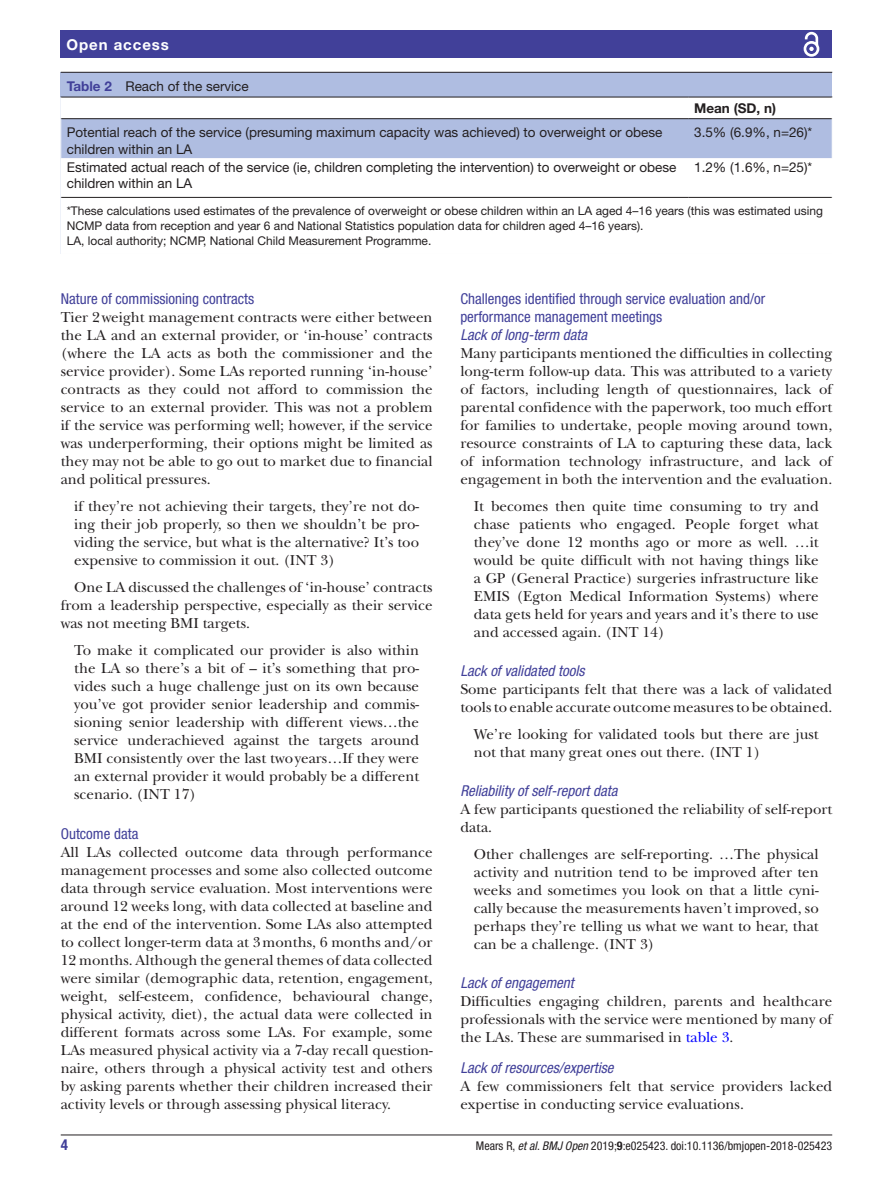
<style>
.page{position:relative;width:893px;height:1191px;background:#fff}
.page>*{position:absolute;margin:0;border:0;box-sizing:border-box;transform-origin:0 0}
.t1{font:15px/18px "New Baskerville";color:#231f20;text-align:justify}
.t2{font:condensed 15px/18px "Helvetica Neue LT Std";color:#414099}
.t3{font:italic condensed 15px "Helvetica Neue LT Std";color:#414099}
.t4{font:700 15px "Helvetica Neue LT Std";letter-spacing:.065em;color:#fff}
.t5{font:700 condensed 15px "Helvetica Neue LT Std";color:#414099}
.t6{font:13.5px/16.2px "Helvetica Neue LT Std";color:#231f20}
.t7{font:700 13.5px "Helvetica Neue LT Std";color:#231f20}
.t8{font:12px/15px "Helvetica Neue LT Std";color:#231f20}
.t9{font:condensed 12px "Helvetica Neue LT Std";color:#231f20}
.s1{font-weight:700;color:#414099}
.s2{color:#00f}
.s3{font-style:italic}
.s4{font-weight:700}
</style>
<div class="page">
<hr style="left:61px;top:1134px;width:771px;height:1px;background:#231f20">
<div style="left:61px;top:31px;width:771px;height:27px;background:#414099"></div>
<svg style="left:803px;top:31px;width:17px;height:26px"></svg>
<div style="left:61px;top:73px;width:771px;height:181px;background:#afbde1"></div>
<hr style="left:61px;top:72px;width:771px;height:1px;background:#231f20">
<div style="left:61px;top:158px;width:771px;height:96px;background:#fff"></div>
<hr style="left:688px;top:197px;width:144px;height:1px;background:#231f20">
<hr style="left:61px;top:197px;width:627px;height:1px;background:#231f20">
<svg style="left:60px;top:97px;width:773px;height:61px"></svg>
<hr style="left:832px;top:119px;width:1px;height:39px;background:#fff">
<hr style="left:67px;top:229px;width:765px;height:2px;background:#fff">
<hr style="left:67px;top:244px;width:765px;height:2px;background:#fff">
<p class="t4" style="left:66px;top:35px;width:104px">Open access</p>
<p class="t6" style="left:67px;top:78px;width:183px"><span class="s1">Table 2</span> Reach of the service</p>
<p class="t7" style="left:694px;top:99px;width:83px">Mean (SD, n)</p>
<p class="t6" style="left:67px;top:124px;width:597px">Potential reach of the service (presuming maximum capacity was achieved) to overweight or obese children within an LA</p>
<p class="t6" style="left:694px;top:124px;width:120px">3.5% (6.9%, n=26)*</p>
<p class="t6" style="left:67px;top:159px;width:611px">Estimated actual reach of the service (ie, children completing the intervention) to overweight or obese children within an LA</p>
<p class="t6" style="left:694px;top:159px;width:120px">1.2% (1.6%, n=25)*</p>
<p class="t8" style="left:67px;top:203px;width:758px">*These calculations used estimates of the prevalence of overweight or obese children within an LA aged 4–16 years (this was estimated using<br>NCMP data from reception and year 6 and National Statistics population data for children aged 4–16 years).<br>LA, local authority; NCMP, National Child Measurement Programme.</p>
<p class="t2" style="left:61px;top:289px;width:195px">Nature of commissioning contracts</p>
<p class="t1" style="left:61px;top:308px;width:373px">Tier 2weight management contracts were either between the LA and an external provider, or ‘in-house’ contracts (where the LA acts as both the commissioner and the service provider). Some LAs reported running ‘in-house’ contracts as they could not afford to commission the service to an external provider. This was not a problem if the service was performing well; however, if the service was underperforming, their options might be limited as they may not be able to go out to market due to financial and political pressures.</p>
<p class="t1" style="left:74px;top:497px;width:346px">if they’re not achieving their targets, they’re not do&shy;ing their job properly, so then we shouldn’t be pro&shy;viding the service, but what is the alternative? It’s too expensive to commission it out. (INT 3)</p>
<p class="t1" style="left:61px;top:578px;width:373px;text-indent:14px">One LA discussed the challenges of ‘in-house’ contracts from a leadership perspective, especially as their service was not meeting BMI targets.</p>
<p class="t1" style="left:74px;top:641px;width:346px">To make it complicated our provider is also within the LA so there’s a bit of – it’s something that pro&shy;vides such a huge challenge just on its own because you’ve got provider senior leadership and commis&shy;sioning senior leadership with different views…the service underachieved against the targets around BMI consistently over the last twoyears…If they were an external provider it would probably be a different scenario. (INT 17)</p>
<p class="t2" style="left:61px;top:825px;width:79px">Outcome data</p>
<p class="t1" style="left:61px;top:843px;width:373px">All LAs collected outcome data through performance management processes and some also collected outcome data through service evaluation. Most interventions were around 12 weeks long, with data collected at baseline and at the end of the intervention. Some LAs also attempted to collect longer-term data at 3months, 6 months and/or 12 months. Although the general themes of data collected were similar (demographic data, retention, engagement, weight, self-esteem, confidence, behavioural change, physical activity, diet), the actual data were collected in different formats across some LAs. For example, some LAs measured physical activity via a 7-day recall question&shy;naire, others through a physical activity test and others by asking parents whether their children increased their activity levels or through assessing physical literacy.</p>
<p class="t2" style="left:460px;top:289px;width:306px">Challenges identified through service evaluation and/or performance management meetings</p>
<p class="t3" style="left:460px;top:325px;width:128px">Lack of long-term data</p>
<p class="t1" style="left:460px;top:344px;width:373px">Many participants mentioned the difficulties in collecting long-term follow-up data. This was attributed to a variety of factors, including length of questionnaires, lack of parental confidence with the paperwork, too much effort for families to undertake, people moving around town, resource constraints of LA to capturing these data, lack of information technology infrastructure, and lack of engagement in both the intervention and the evaluation.</p>
<p class="t1" style="left:474px;top:497px;width:346px">It becomes then quite time consuming to try and chase patients who engaged. People forget what they’ve done 12 months ago or more as well. …it would be quite difficult with not having things like a GP (General Practice) surgeries infrastructure like EMIS (Egton Medical Information Systems) where data gets held for years and years and it’s there to use and accessed again. (INT 14)</p>
<p class="t3" style="left:460px;top:661px;width:126px">Lack of validated tools</p>
<p class="t1" style="left:460px;top:680px;width:373px">Some participants felt that there was a lack of validated tools to enable accurate outcome measures to be obtained.</p>
<p class="t1" style="left:474px;top:725px;width:346px">We’re looking for validated tools but there are just not that many great ones out there. (INT 1)</p>
<p class="t3" style="left:460px;top:781px;width:158px">Reliability of self-report data</p>
<p class="t1" style="left:460px;top:800px;width:373px">A few participants questioned the reliability of self-report data.</p>
<p class="t1" style="left:474px;top:845px;width:346px">Other challenges are self-reporting. …The physical activity and nutrition tend to be improved after ten weeks and sometimes you look on that a little cyni&shy;cally because the measurements haven’t improved, so perhaps they’re telling us what we want to hear, that can be a challenge. (INT 3)</p>
<p class="t3" style="left:460px;top:974px;width:115px">Lack of engagement</p>
<p class="t1" style="left:460px;top:992px;width:373px">Difficulties engaging children, parents and healthcare professionals with the service were mentioned by many of the LAs. These are summarised in <span class="s2">table 3</span>.</p>
<p class="t3" style="left:460px;top:1059px;width:155px">Lack of resources/expertise</p>
<p class="t1" style="left:460px;top:1077px;width:373px">A few commissioners felt that service providers lacked expertise in conducting service evaluations.</p>
<p class="t5" style="left:61px;top:1135px;width:9px">4</p>
<p class="t9" style="left:476px;top:1138px;width:358px">Mears R, <span class="s3">et al</span>. <span class="s3">BMJ Open</span> 2019;<span class="s4">9</span>:e025423. doi:10.1136/bmjopen-2018-025423</p>
</div>
